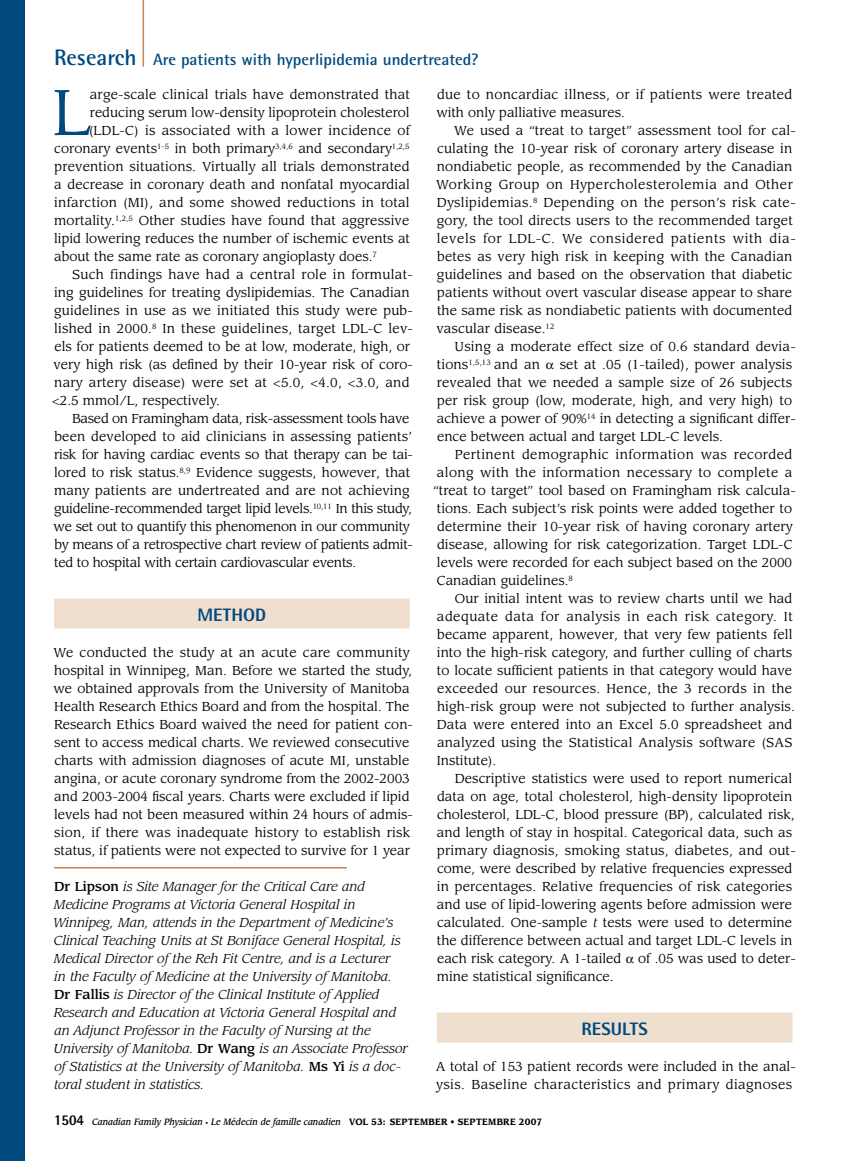
<style>
.page{position:relative;width:851px;height:1161px;background:#fff}
.page>*{position:absolute;margin:0;border:0;box-sizing:border-box;transform-origin:0 0}
.t1{font:63.6px "Leawood Std";color:#004a80}
.t2{font:800 18px "Rotis Semi Sans Std";letter-spacing:.005em;color:#004a80}
.t3{font:700 16.5px "Rotis Semi Sans Std";color:#004a80}
.t4{font:12.75px/18px "Leawood Std";letter-spacing:.005em;color:#000}
.t5{font:italic 12.75px/18px "Leawood Std";color:#000}
.t6{font:12.75px "Leawood Std";letter-spacing:-.02em;color:#000}
.t7{font:12.75px/18px "Leawood Std";letter-spacing:.03em;color:#000}
.t8{font:12.75px "Leawood Std";letter-spacing:.025em;color:#000}
.t9{font:12.75px "Leawood Std";letter-spacing:-.015em;color:#000}
.t10{font:italic 500 9px "Leawood Std";color:#000;scale:.9 1}
.s1{font-size:22.5px}
.s2{font-style:italic}
.s3{font-weight:500;font-style:normal}
.s4{font-family:"Rotis Semi Sans Std";font-weight:800;font-style:normal;font-size:15px}
.s5{font-style:normal;font-size:6px}
.s6{font-weight:700;font-style:normal}
</style>
<div class="page">
<div style="left:0;top:0;width:24px;height:1161px;background:#004a80"></div>
<hr style="left:142px;top:0;width:2px;height:67px;background:#cb8354">
<div style="left:54px;top:598px;width:356px;height:30px;background:#f0decf"></div>
<div style="left:436px;top:1012px;width:356px;height:30px;background:#f0decf"></div>
<hr style="left:54px;top:867px;width:293px;height:1px;background:#cb8354">
<p class="t3" style="left:54px;top:49px;width:426px"><span class="s1">Research</span> Are patients with hyperlipidemia undertreated?</p>
<h1 class="t1" style="left:52px;top:74px;width:39px">L</h1>
<p class="t4" style="left:90px;top:86px;width:322px">arge-scale clinical trials have demonstrated that</p>
<p class="t4" style="left:436px;top:86px;width:357px">due to noncardiac illness, or if patients were treated with only palliative measures.</p>
<p class="t4" style="left:436px;top:122px;width:361px;text-indent:18px">We used a “treat to target” assessment tool for cal&shy;culating the 10-year risk of coronary artery disease in nondiabetic people, as recommended by the Canadian Working Group on Hypercholesterolemia and Other Dyslipidemias.<sup>8</sup> Depending on the person’s risk cate&shy;gory, the tool directs users to the recommended target levels for LDL-C. We considered patients with dia&shy;betes as very high risk in keeping with the Canadian guidelines and based on the observation that diabetic patients without overt vascular disease appear to share the same risk as nondiabetic patients with documented vascular disease.<sup>12</sup></p>
<p class="t4" style="left:437px;top:338px;width:360px;text-indent:18px">Using a moderate effect size of 0.6 standard devia&shy;tions<sup>1,5,13</sup> and an</p>
<p class="t4" style="left:90px;top:104px;width:321px">reducing serum low-density lipoprotein cholesterol</p>
<p class="t8" style="left:89px;top:123px;width:322px">(LDL-C) is associated with a lower incidence of</p>
<p class="t4" style="left:54px;top:140px;width:357px">coronary events<sup>1-5</sup> in both primary<sup>3,4,6</sup> and secondary<sup>1,2,5</sup></p>
<p class="t4" style="left:54px;top:158px;width:356px">prevention situations. Virtually all trials demonstrated</p>
<p class="t4" style="left:54px;top:176px;width:357px">a decrease in coronary death and nonfatal myocardial</p>
<p class="t4" style="left:54px;top:194px;width:357px">infarction (MI), and some showed reductions in total</p>
<p class="t4" style="left:54px;top:212px;width:356px">mortality.<sup>1,2,5</sup> Other studies have found that aggressive</p>
<p class="t4" style="left:54px;top:230px;width:357px">lipid lowering reduces the number of ischemic events at</p>
<p class="t4" style="left:54px;top:248px;width:324px">about the same rate as coronary angioplasty does.<sup>7</sup></p>
<p class="t8" style="left:72px;top:267px;width:342px">Such findings have had a central role in formulat-</p>
<p class="t4" style="left:54px;top:284px;width:357px">ing guidelines for treating dyslipidemias. The Canadian</p>
<p class="t4" style="left:54px;top:302px;width:360px">guidelines in use as we initiated this study were pub-</p>
<p class="t4" style="left:54px;top:320px;width:360px">lished in 2000.<sup>8</sup> In these guidelines, target LDL-C lev-</p>
<p class="t4" style="left:54px;top:338px;width:357px">els for patients deemed to be at low, moderate, high, or</p>
<p class="t4" style="left:54px;top:356px;width:361px">very high risk (as defined by their 10-year risk of coro-</p>
<p class="t4" style="left:54px;top:374px;width:357px">nary artery disease) were set at &lt;5.0, &lt;4.0, &lt;3.0, and</p>
<p class="t4" style="left:52px;top:392px;width:169px">&lt;2.5 mmol/L, respectively.</p>
<p class="t6" style="left:72px;top:411px;width:339px">Based on Framingham data, risk-assessment tools have</p>
<p class="t4" style="left:54px;top:428px;width:359px">been developed to aid clinicians in assessing patients’</p>
<p class="t9" style="left:54px;top:447px;width:360px">risk for having cardiac events so that therapy can be tai-</p>
<p class="t4" style="left:54px;top:464px;width:357px">lored to risk status.<sup>8,9</sup> Evidence suggests, however, that</p>
<p class="t4" style="left:54px;top:482px;width:357px">many patients are undertreated and are not achieving</p>
<p class="t6" style="left:54px;top:501px;width:359px">guideline-recommended target lipid levels.<sup>10,11</sup> In this study,</p>
<p class="t6" style="left:54px;top:519px;width:358px">we set out to quantify this phenomenon in our community</p>
<p class="t6" style="left:54px;top:537px;width:360px">by means of a retrospective chart review of patients admit-</p>
<p class="t6" style="left:54px;top:555px;width:303px">ted to hospital with certain cardiovascular events.</p>
<h2 class="t2" style="left:197px;top:603px;width:70px">METHOD</h2>
<p class="t4" style="left:53px;top:644px;width:361px">We conducted the study at an acute care community hospital in Winnipeg, Man. Before we started the study, we obtained approvals from the University of Manitoba Health Research Ethics Board and from the hospital. The Research Ethics Board waived the need for patient con&shy;sent to access medical charts. We reviewed consecutive charts with admission diagnoses of acute MI, unstable angina, or acute coronary syndrome from the 2002-2003 and 2003-2004 fiscal years. Charts were excluded if lipid levels had not been measured within 24 hours of admis&shy;sion, if there was inadequate history to establish risk status, if patients were not expected to survive for 1 year</p>
<p class="t4" style="left:437px;top:356px;width:360px;text-indent:123px">set at .05 (1-tailed), power analysis revealed that we needed a sample size of 26 subjects per risk group (low, moderate, high, and very high) to achieve a power of 90%<sup>14</sup> in detecting a significant differ&shy;ence between actual and target LDL-C levels.</p>
<p class="t4" style="left:433px;top:446px;width:364px;text-indent:21px">Pertinent demographic information was recorded along with the information necessary to complete a “treat to target” tool based on Framingham risk calcula&shy;tions. Each subject’s risk points were added together to determine their 10-year risk of having coronary artery disease, allowing for risk categorization. Target LDL-C levels were recorded for each subject based on the 2000<br>Canadian guidelines.<sup>8</sup></p>
<p class="t4" style="left:437px;top:590px;width:359px;text-indent:18px">Our initial intent was to review charts until we had adequate data for analysis in each risk category. It became apparent, however, that very few patients fell into the high-risk category, and further culling of charts to locate sufficient patients in that category would have exceeded our resources. Hence, the 3 records in the high-risk group were not subjected to further analysis.<br>Data were entered into an Excel 5.0 spreadsheet and analyzed using the Statistical Analysis software (SAS Institute).</p>
<p class="t4" style="left:437px;top:770px;width:360px;text-indent:18px">Descriptive statistics were used to report numerical data on age, total cholesterol, high-density lipoprotein cholesterol, LDL-C, blood pressure (BP), calculated risk, and length of stay in hospital. Categorical data, such as primary diagnosis, smoking status, diabetes, and out&shy;come, were described by relative frequencies expressed in percentages. Relative frequencies of risk categories and use of lipid-lowering agents before admission were calculated. One-sample <span class="s2">t</span> tests were used to determine the difference between actual and target LDL-C levels in each risk category. A 1-tailed</p>
<p class="t5" style="left:53px;top:878px;width:356px"><span class="s3">Dr Lipson</span> is Site Manager for the Critical Care and Medicine Programs at Victoria General Hospital in Winnipeg, Man, attends in the Department of Medicine’s Clinical Teaching Units at St Boniface General Hospital, is Medical Director of the Reh Fit Centre, and is a Lecturer<br>in the Faculty of Medicine at the University of Manitoba.<br><span class="s3">Dr Fallis</span> is Director of the Clinical Institute of Applied Research and Education at Victoria General Hospital and an Adjunct Professor in the Faculty of Nursing at the University of Manitoba. <span class="s3">Dr Wang</span> is an Associate Professor of Statistics at the University of Manitoba. <span class="s3">Ms Yi</span> is a doc&shy;toral student in statistics.</p>
<p class="t4" style="left:638px;top:950px;width:159px">of .05 was used to deter-</p>
<p class="t4" style="left:437px;top:968px;width:178px">mine statistical significance.</p>
<h2 class="t2" style="left:581px;top:1017px;width:67px">RESU LTS</h2>
<p class="t7" style="left:435px;top:1058px;width:361px">A total of 153 patient records were included in the anal&shy;ysis. Baseline characteristics and primary diagnoses</p>
<p class="t10" style="left:54px;top:1116px;width:543px"><span class="s4">1504</span> Canadian Family Physician <span class="s5">•</span> Le Médecin de famille canadien <span class="s6">VOL 53: SEPTEMBER • SEPTEMBRE 2007</span></p>
</div>
